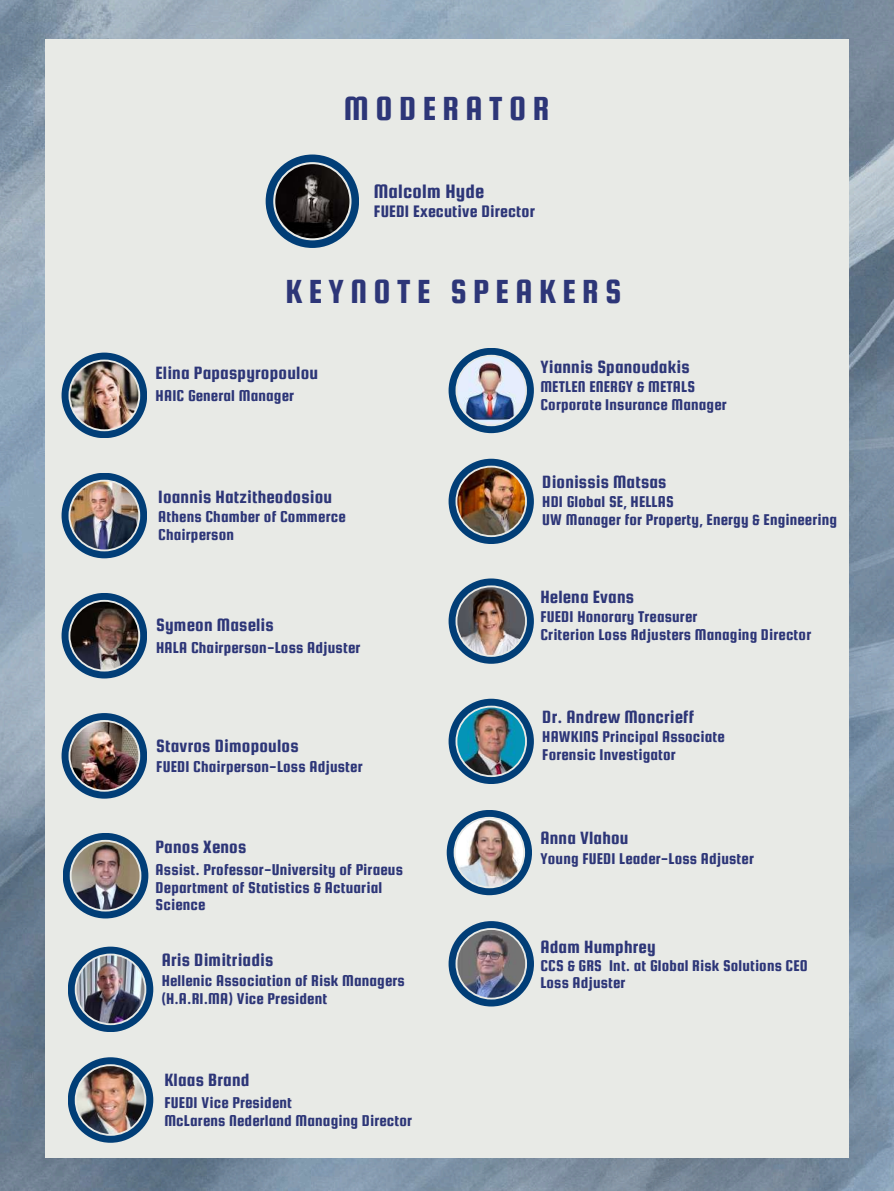
<style>
.page{position:relative;width:894px;height:1191px;background:#fff}
.page>*{position:absolute;margin:0;border:0;box-sizing:border-box;transform-origin:0 0}
.t1{font:35.7px "Squada One";letter-spacing:.18em;color:#2d3678}
.t2{font:20.85px "Squada One";letter-spacing:.01em;color:#2d3678}
.t3{font:19.05px "Squada One";letter-spacing:.01em;color:#2d3678}
.t4{font:17.85px "Squada One";letter-spacing:.01em;color:#2d3678}
.t5{font:16.8px/18px "Squada One";letter-spacing:.01em;color:#2d3678}
.t6{font:16.65px/17.9px "Squada One";letter-spacing:.01em;color:#2d3678}
</style>
<div class="page">
<img style="left:0;top:0;width:893px;height:1190px">
<div style="left:45px;top:39px;width:803px;height:1118px;background:#e8eae6"></div>
<svg style="left:265px;top:154px;width:94px;height:94px"></svg>
<img style="left:62px;top:473px;width:85px;height:85px">
<img style="left:62px;top:352px;width:85px;height:86px">
<img style="left:62px;top:593px;width:85px;height:85px">
<img style="left:62px;top:713px;width:85px;height:85px">
<img style="left:63px;top:833px;width:85px;height:85px">
<img style="left:68px;top:946px;width:85px;height:85px">
<img style="left:68px;top:1057px;width:85px;height:85px">
<img style="left:448px;top:458px;width:85px;height:86px">
<img style="left:448px;top:578px;width:85px;height:85px">
<img style="left:448px;top:348px;width:85px;height:85px">
<img style="left:448px;top:698px;width:85px;height:86px">
<img style="left:446px;top:810px;width:86px;height:85px">
<img style="left:448px;top:921px;width:86px;height:85px">
<h1 class="t1" style="left:344px;top:89px;width:207px">MODERATOR</h1>
<p class="t2" style="left:374px;top:180px;width:112px">Malcolm Hyde</p>
<p class="t4" style="left:374px;top:202px;width:163px">FUEDI Executive Director</p>
<h1 class="t1" style="left:285px;top:272px;width:337px">KEYNOTE SPEAKERS</h1>
<p class="t3" style="left:155px;top:363px;width:164px">Elina Papaspyropoulou</p>
<p class="t5" style="left:155px;top:386px;width:140px">HAIC General Manager</p>
<p class="t3" style="left:158px;top:486px;width:175px">Ioannis Hatzitheodosiou</p>
<p class="t5" style="left:158px;top:508px;width:189px">Athens Chamber of Commerce<br>Chairperson</p>
<p class="t3" style="left:156px;top:614px;width:119px">Symeon Maselis</p>
<p class="t5" style="left:156px;top:638px;width:206px">HALA Chairperson-Loss Adjuster</p>
<p class="t3" style="left:156px;top:735px;width:144px">Stavros Dimopoulos</p>
<p class="t5" style="left:156px;top:757px;width:208px">FUEDI Chairperson-Loss Adjuster</p>
<p class="t3" style="left:155px;top:836px;width:92px">Panos Xenos</p>
<p class="t5" style="left:155px;top:859px;width:249px">Assist. Professor-University of Piraeus<br>Department of Statistics &amp; Actuarial<br>Science</p>
<p class="t3" style="left:162px;top:949px;width:113px">Aris Dimitriadis</p>
<p class="t5" style="left:162px;top:971px;width:244px">Hellenic Association of Risk Managers (H.A.RI.MA) Vice President</p>
<p class="t3" style="left:164px;top:1069px;width:86px">Klaas Brand</p>
<p class="t5" style="left:164px;top:1093px;width:249px">FUEDI Vice President<br>McLarens Nederland Managing Director</p>
<p class="t3" style="left:540px;top:356px;width:151px">Yiannis Spanoudakis</p>
<p class="t6" style="left:540px;top:377px;width:188px">METLEN ENERGY &amp; METALS<br>Corporate Insurance Manager</p>
<p class="t3" style="left:542px;top:471px;width:126px">Dionissis Matsas</p>
<p class="t6" style="left:542px;top:492px;width:296px">HDI Global SE, HELLAS<br>UW Manager for Property, Energy &amp; Engineering</p>
<p class="t3" style="left:540px;top:586px;width:95px">Helena Evans</p>
<p class="t6" style="left:540px;top:607px;width:272px">FUEDI Honorary Treasurer<br>Criterion Loss Adjusters Managing Director</p>
<p class="t3" style="left:542px;top:706px;width:153px">Dr. Andrew Moncrieff</p>
<p class="t6" style="left:542px;top:728px;width:184px">HAWKINS Principal Associate<br>Forensic Investigator</p>
<p class="t3" style="left:540px;top:827px;width:90px">Anna Vlahou</p>
<p class="t6" style="left:540px;top:849px;width:215px">Young FUEDI Leader-Loss Adjuster</p>
<p class="t3" style="left:540px;top:936px;width:117px">Adam Humphrey</p>
<p class="t6" style="left:540px;top:956px;width:269px;line-height:16.8px">CCS &amp; GRS Int. at Global Risk Solutions CEO<br>Loss Adjuster</p>
</div>
